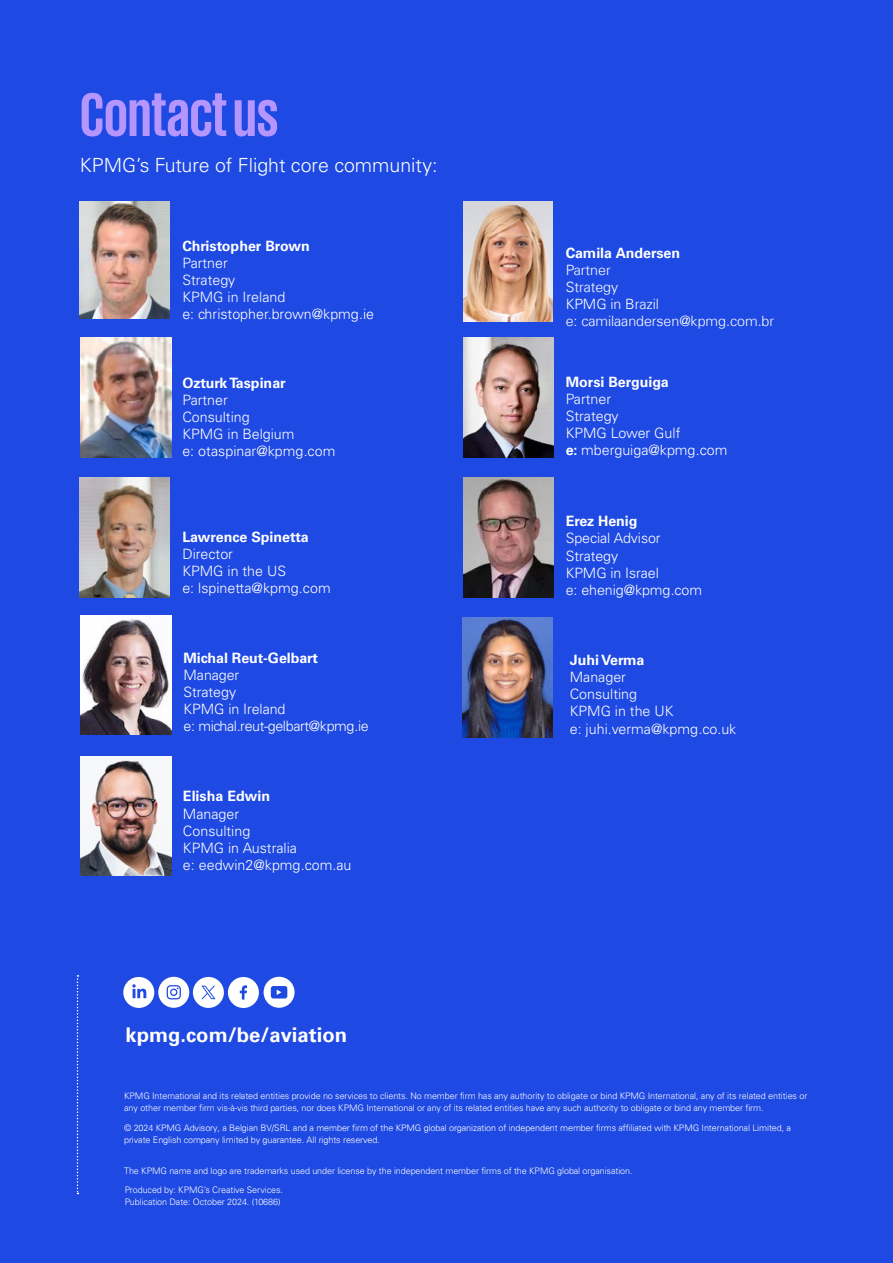
<style>
.page{position:relative;width:893px;height:1263px;background:#1e49e2}
.page>*{position:absolute;margin:0;border:0;box-sizing:border-box;transform-origin:0 0}
.t1{font:700 63px "KPMG";color:#b596ff}
.t2{font:700 20.25px "Universfor KPMG";color:#fff}
.t3{font:300 19.5px "Univers LT Std";color:#fff}
.t4{font:300 14.25px/17.1px "Univers LT Std";color:#fff}
.t5{font:700 14.25px "Univers LT Std";color:#fff}
.t6{font:300 14.25px/17.1px "Universfor KPMG";letter-spacing:-.005em;color:#fff}
.t7{font:700 14.25px "Universfor KPMG";letter-spacing:-.005em;color:#fff}
.t8{font:300 9px/12px "Univers LT Std";letter-spacing:-.01em;color:#fff}
.t9{font:300 9px/11.4px "Univers 45";letter-spacing:-.01em;color:#fff}
.s1{font-weight:700}
</style>
<div class="page">
<svg style="left:77px;top:975px;width:1px;height:219px"></svg>
<img style="left:80px;top:201px;width:90px;height:118px">
<img style="left:80px;top:478px;width:90px;height:119px">
<img style="left:462px;top:617px;width:90px;height:120px">
<img style="left:81px;top:756px;width:90px;height:120px">
<img style="left:463px;top:478px;width:91px;height:119px">
<img style="left:81px;top:337px;width:90px;height:120px">
<img style="left:463px;top:201px;width:89px;height:120px">
<img style="left:81px;top:615px;width:90px;height:120px">
<svg style="left:123px;top:977px;width:172px;height:31px"></svg>
<img style="left:463px;top:337px;width:91px;height:120px">
<h1 class="t1" style="left:80px;top:83px;width:200px">Contact us</h1>
<h3 class="t3" style="left:80px;top:153px;width:359px">KPMG’s Future of Flight core community:</h3>
<h3 class="t5" style="left:182px;top:237px;width:129px">Christopher Brown</h3>
<h3 class="t4" style="left:182px;top:254px;width:193px">Partner<br>Strategy<br>KPMG in Ireland<br>e: christopher.brown@kpmg.ie</h3>
<h3 class="t5" style="left:182px;top:374px;width:105px">Ozturk Taspinar</h3>
<h3 class="t4" style="left:182px;top:391px;width:154px">Partner<br>Consulting<br>KPMG in Belgium<br>e: otaspinar@kpmg.com</h3>
<h3 class="t5" style="left:182px;top:528px;width:128px">Lawrence Spinetta</h3>
<h3 class="t4" style="left:182px;top:545px;width:150px">Director<br>KPMG in the US<br>e: lspinetta@kpmg.com</h3>
<h3 class="t5" style="left:184px;top:650px;width:136px">Michal Reut-Gelbart</h3>
<h3 class="t4" style="left:184px;top:666px;width:187px">Manager<br>Strategy<br>KPMG in Ireland<br>e: michal.reut-gelbart@kpmg.ie</h3>
<h3 class="t5" style="left:183px;top:788px;width:89px">Elisha Edwin</h3>
<h3 class="t4" style="left:183px;top:805px;width:170px">Manager<br>Consulting<br>KPMG in Australia<br>e: eedwin2@kpmg.com.au</h3>
<h2 class="t2" style="left:125px;top:1022px;width:223px">kpmg.com/be/aviation</h2>
<h3 class="t7" style="left:566px;top:244px;width:116px">Camila Andersen</h3>
<h3 class="t6" style="left:566px;top:261px;width:210px">Partner<br>Strategy<br>KPMG in Brazil<br>e: camilaandersen@kpmg.com.br</h3>
<h3 class="t5" style="left:566px;top:373px;width:105px">Morsi Berguiga</h3>
<h3 class="t4" style="left:566px;top:390px;width:163px">Partner<br>Strategy<br>KPMG Lower Gulf<br><span class="s1">e:</span> mberguiga@kpmg.com</h3>
<h3 class="t5" style="left:566px;top:513px;width:73px">Erez Henig</h3>
<h3 class="t4" style="left:566px;top:530px;width:138px">Special Advisor<br>Strategy<br>KPMG in Israel<br>e: ehenig@kpmg.com</h3>
<h3 class="t5" style="left:570px;top:652px;width:76px">Juhi Verma</h3>
<h3 class="t4" style="left:570px;top:669px;width:168px">Manager<br>Consulting<br>KPMG in the UK<br>e: juhi.verma@kpmg.co.uk</h3>
<p class="t8" style="left:124px;top:1090px;width:685px">KPMG International and its related entities provide no services to clients. No member firm has any authority to obligate or bind KPMG International, any of its related entities or any other member firm vis-à-vis third parties, nor does KPMG International or any of its related entities have any such authority to obligate or bind any member firm.</p>
<p class="t9" style="left:124px;top:1122px;width:668px">© 2024 KPMG Advisory, a Belgian BV/SRL and a member firm of the KPMG global organization of independent member firms affiliated with KPMG International Limited, a private English company limited by guarantee. All rights reserved.</p>
<p class="t8" style="left:124px;top:1165px;width:510px">The KPMG name and logo are trademarks used under license by the independent member firms of the KPMG global organisation.</p>
<p class="t8" style="left:125px;top:1184px;width:160px">Produced by: KPMG’s Creative Services.<br>Publication Date: October 2024. (10686)</p>
</div>
